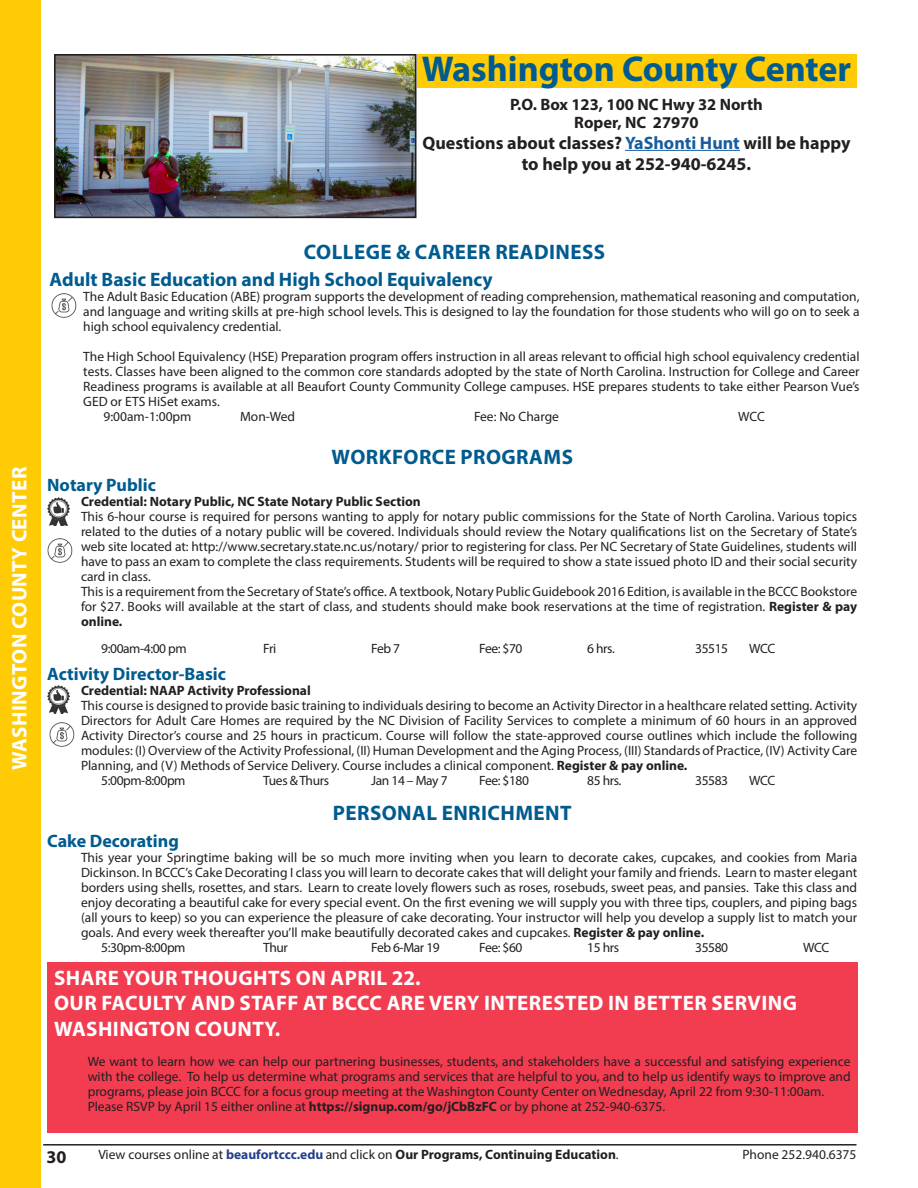
<style>
.page{position:relative;width:918px;height:1188px;background:#fff}
.page>*{position:absolute;margin:0;border:0;box-sizing:border-box;transform-origin:0 0}
.t1{font:700 36px "Myriad Pro";color:#005b8f}
.Non_TOC_Header{font:700 21px/25.2px "Myriad Pro";letter-spacing:.02em;color:#fff}
.Class_Title{font:700 21px "Myriad Pro";letter-spacing:.02em;color:#005b8f}
.Table_of_Contents{font:700 21px "Myriad Pro";letter-spacing:.02em;color:#fff}
.t2{font:700 19.5px "Myriad Pro";color:#005b8f}
.t3{font:700 18px/21px "Myriad Pro";color:#231f20;text-align:center}
.Class_Title-2{font:700 18px "Myriad Pro";color:#005b8f}
.t4{font:700 16.5px "Myriad Pro";color:#231f20}
.Small_Print_Paragrap{font:13.5px/15px "Myriad Pro";color:#231f20;text-align:justify}
.Certification{font:700 13.5px "Myriad Pro";color:#231f20}
.Class_Info{font:13.5px "Myriad Pro";letter-spacing:-.03em;color:#231f20}
.s1{color:#175d9e}
.s2{font-weight:700}
.s3{font-weight:400}
.s4{color:#253f8e}
</style>
<div class="page">
<hr style="left:43px;top:1144px;width:814px;height:2px;background:#231f20">
<div style="left:0;top:0;width:40px;height:1188px;background:#ffcb05"></div>
<div style="left:417px;top:54px;width:439px;height:33px;background:#ffcb05"></div>
<hr style="left:625px;top:150px;width:115px;height:1px;background:#175d9e">
<img style="left:57px;top:57px;width:357px;height:158px">
<div style="left:54px;top:54px;width:363px;height:164px;border:2px solid #231f20"></div>
<img style="left:51px;top:293px;width:26px;height:25px">
<img style="left:47px;top:538px;width:26px;height:25px">
<img style="left:49px;top:722px;width:25px;height:25px">
<div style="left:47px;top:963px;width:810px;height:170px;background:#f23c50"></div>
<img style="left:47px;top:498px;width:22px;height:28px">
<img style="left:47px;top:685px;width:22px;height:28px">
<p class="t1" style="left:422px;top:45px;width:431px">Washington County Center</p>
<p class="t4" style="left:510px;top:93px;width:254px">P.O. Box 123, 100 NC Hwy 32 North</p>
<p class="t4" style="left:574px;top:111px;width:126px">Roper, NC 27970</p>
<p class="t3" style="left:423px;top:131px;width:429px">Questions about classes? <span class="s1">YaShonti Hunt</span> will be happy to help you at 252-940-6245.</p>
<p class="Table_of_Contents" style="left:6px;top:770px;width:305px;rotate:-90deg">WASHINGTON COUNTY CENTER</p>
<p class="Class_Title" style="left:304px;top:238px;width:303px">COLLEGE &amp; CAREER READINESS</p>
<p class="t2" style="left:50px;top:266px;width:445px">Adult Basic Education and High School Equivalency</p>
<p class="Small_Print_Paragrap" style="left:83px;top:288px;width:778px">The Adult Basic Education (ABE) program supports the development of reading comprehension, mathematical reasoning and computation, and language and writing skills at pre-high school levels. This is designed to lay the foundation for those students who will go on to seek a high school equivalency credential.</p>
<p class="Small_Print_Paragrap" style="left:83px;top:348px;width:778px">The High School Equivalency (HSE) Preparation program offers instruction in all areas relevant to official high school equivalency credential tests. Classes have been aligned to the common core standards adopted by the state of North Carolina. Instruction for College and Career Readiness programs is available at all Beaufort County Community College campuses. HSE prepares students to take either Pearson Vue’s GED or ETS HiSet exams.</p>
<p class="Small_Print_Paragrap" style="left:104px;top:408px;width:89px">9:00am-1:00pm</p>
<p class="Small_Print_Paragrap" style="left:240px;top:408px;width:57px">Mon-Wed</p>
<p class="Small_Print_Paragrap" style="left:474px;top:408px;width:86px">Fee: No Charge</p>
<p class="Small_Print_Paragrap" style="left:738px;top:408px;width:28px">WCC</p>
<p class="Class_Title" style="left:331px;top:443px;width:243px">WORKFORCE PROGRAMS</p>
<p class="Class_Title-2" style="left:47px;top:473px;width:110px">Notary Public</p>
<p class="Certification" style="left:81px;top:492px;width:341px">Credential: Notary Public, NC State Notary Public Section</p>
<p class="Small_Print_Paragrap" style="left:81px;top:508px;width:778px">This 6-hour course is required for persons wanting to apply for notary public commissions for the State of North Carolina. Various topics related to the duties of a notary public will be covered. Individuals should review the Notary qualifications list on the Secretary of State’s web site located at: http://www.secretary.state.nc.us/notary/ prior to registering for class. Per NC Secretary of State Guidelines, students will have to pass an exam to complete the class requirements. Students will be required to show a state issued photo ID and their social security card in class.</p>
<p class="Small_Print_Paragrap" style="left:81px;top:583px;width:778px">This is a requirement from the Secretary of State’s office. A textbook, Notary Public Guidebook 2016 Edition, is available in the BCCC Bookstore for $27. Books will available at the start of class, and students should make book reservations at the time of registration. <span class="s2">Register &amp; pay online.</span></p>
<p class="Class_Info" style="left:101px;top:640px;width:87px">9:00am-4:00 pm</p>
<p class="Class_Info" style="left:263px;top:640px;width:15px">Fri</p>
<p class="Class_Info" style="left:371px;top:640px;width:30px">Feb 7</p>
<p class="Class_Info" style="left:479px;top:640px;width:45px">Fee: $70</p>
<p class="Class_Info" style="left:587px;top:640px;width:29px">6 hrs.</p>
<p class="Class_Info" style="left:695px;top:640px;width:35px">35515</p>
<p class="Class_Info" style="left:749px;top:640px;width:27px">WCC</p>
<p class="Class_Title-2" style="left:47px;top:662px;width:180px">Activity Director-Basic</p>
<p class="Certification" style="left:81px;top:681px;width:231px">Credential: NAAP Activity Professional</p>
<p class="Small_Print_Paragrap" style="left:81px;top:697px;width:778px">This course is designed to provide basic training to individuals desiring to become an Activity Director in a healthcare related setting. Activity Directors for Adult Care Homes are required by the NC Division of Facility Services to complete a minimum of 60 hours in an approved Activity Director’s course and 25 hours in practicum. Course will follow the state-approved course outlines which include the following modules: (I) Overview of the Activity Professional, (II) Human Development and the Aging Process, (III) Standards of Practice, (IV) Activity Care Planning, and (V) Methods of Service Delivery. Course includes a clinical component. <span class="s2">Register &amp; pay online.</span></p>
<p class="Class_Info" style="left:101px;top:772px;width:86px">5:00pm-8:00pm</p>
<p class="Class_Info" style="left:263px;top:772px;width:67px">Tues &amp; Thurs</p>
<p class="Class_Info" style="left:371px;top:772px;width:78px">Jan 14 – May 7</p>
<p class="Class_Info" style="left:479px;top:772px;width:51px">Fee: $180</p>
<p class="Class_Info" style="left:587px;top:772px;width:36px">85 hrs.</p>
<p class="Class_Info" style="left:695px;top:772px;width:35px">35583</p>
<p class="Class_Info" style="left:749px;top:772px;width:27px">WCC</p>
<p class="Class_Title" style="left:333px;top:799px;width:240px">PERSONAL ENRICHMENT</p>
<p class="Class_Title-2" style="left:47px;top:829px;width:133px">Cake Decorating</p>
<p class="Small_Print_Paragrap" style="left:81px;top:849px;width:778px">This year your Springtime baking will be so much more inviting when you learn to decorate cakes, cupcakes, and cookies from Maria Dickinson. In BCCC’s Cake Decorating I class you will learn to decorate cakes that will delight your family and friends. Learn to master elegant borders using shells, rosettes, and stars. Learn to create lovely flowers such as roses, rosebuds, sweet peas, and pansies. Take this class and enjoy decorating a beautiful cake for every special event. On the first evening we will supply you with three tips, couplers, and piping bags (all yours to keep) so you can experience the pleasure of cake decorating. Your instructor will help you develop a supply list to match your goals. And every week thereafter you’ll make beautifully decorated cakes and cupcakes. <span class="s2">Register &amp; pay online.</span></p>
<p class="Class_Info" style="left:101px;top:939px;width:86px">5:30pm-8:00pm</p>
<p class="Class_Info" style="left:263px;top:939px;width:26px">Thur</p>
<p class="Class_Info" style="left:371px;top:939px;width:70px">Feb 6-Mar 19</p>
<p class="Class_Info" style="left:479px;top:939px;width:45px">Fee: $60</p>
<p class="Class_Info" style="left:587px;top:939px;width:33px">15 hrs</p>
<p class="Class_Info" style="left:695px;top:939px;width:35px">35580</p>
<p class="Class_Info" style="left:803px;top:939px;width:27px">WCC</p>
<p class="Non_TOC_Header" style="left:54px;top:965px;width:368px">SHARE YOUR THOUGHTS ON APRIL 22.</p>
<p class="Non_TOC_Header" style="left:54px;top:990px;width:744px">OUR FACULTY AND STAFF AT BCCC ARE VERY INTERESTED IN BETTER SERVING<br>WASHINGTON COUNTY.</p>
<p class="Small_Print_Paragrap" style="left:88px;top:1053px;width:764px">We want to learn how we can help our partnering businesses, students, and stakeholders have a successful and satisfying experience with the college. To help us determine what programs and services that are helpful to you, and to help us identify ways to improve and programs, please join BCCC for a focus group meeting at the Washington County Center on Wednesday, April 22 from 9:30-11:00am.</p>
<p class="Small_Print_Paragrap" style="left:88px;top:1098px;width:579px">Please RSVP by April 15 either online at <span class="s2">https://signup.com/go/jCbBzFC</span> or by phone at 252-940-6375.</p>
<h3 class="t3" style="left:46px;top:1145px;width:21px">30</h3>
<p class="Certification" style="left:98px;top:1146px;width:522px"><span class="s3">View courses online at</span> <span class="s4">beaufortccc.edu</span> <span class="s3">and click on</span> Our Programs, Continuing Education<span class="s3">.</span></p>
<p class="Small_Print_Paragrap" style="left:743px;top:1147px;width:115px">Phone 252.940.6375</p>
</div>
